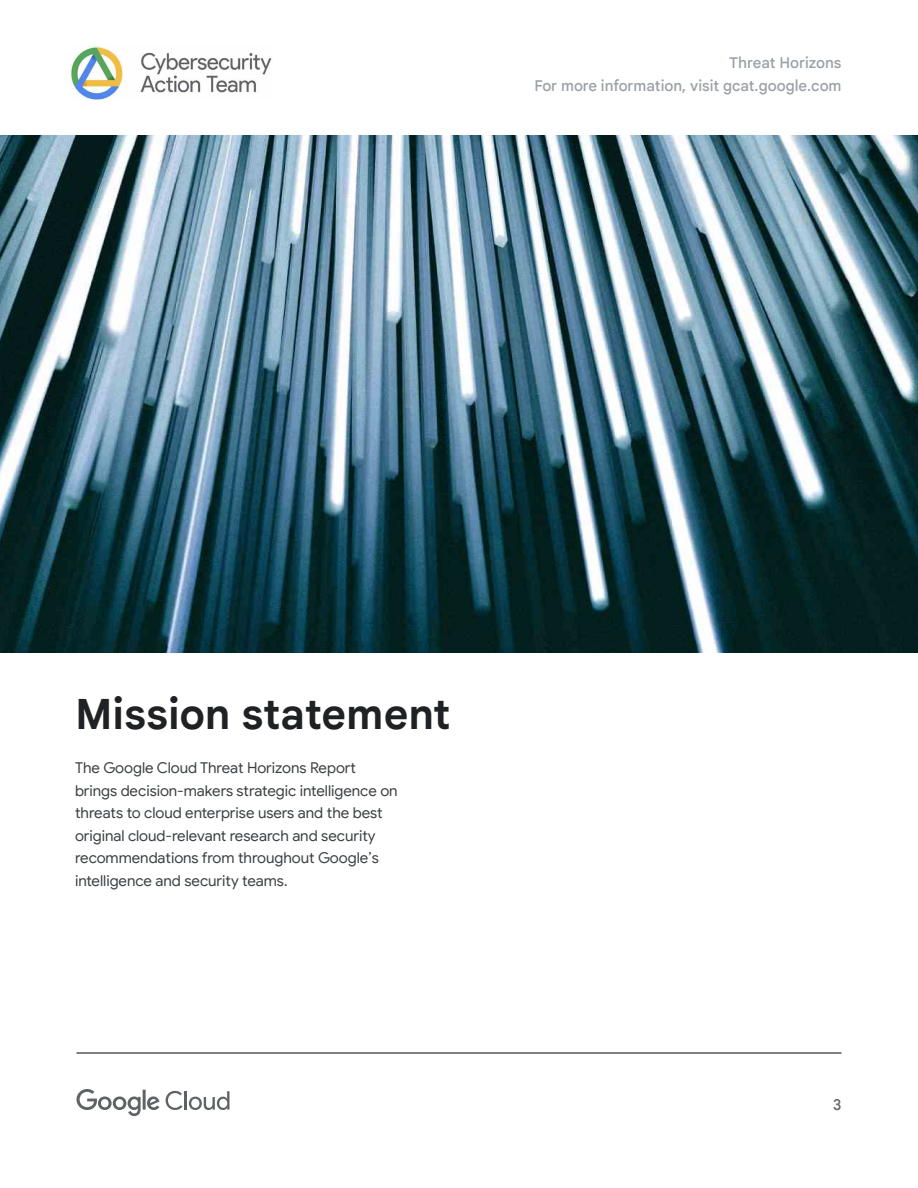
<style>
.page{position:relative;width:918px;height:1188px;background:#fff}
.page>*{position:absolute;margin:0;border:0;box-sizing:border-box;transform-origin:0 0}
.H2a_Headline{font:700 42px "Google Sans Text";letter-spacing:-.005em;color:#202124}
.B1_Body_Copy{font:15px/22.5px "Google Sans";color:#3c4043}
.t1{font:500 15px/22.5px "Google Sans Text";letter-spacing:-.005em;color:#9aa0a6;text-align:right}
.t2{font:500 15px "Google Sans Text";color:#5f6368}
</style>
<div class="page">
<svg style="left:76px;top:1089px;width:84px;height:27px"></svg>
<svg style="left:166px;top:1091px;width:64px;height:19px"></svg>
<hr style="left:76px;top:1053px;width:766px;height:1px;background:#000">
<img style="left:71px;top:45px;width:201px;height:55px">
<img style="left:0;top:135px;width:918px;height:517px">
<p class="t1" style="left:534px;top:52px;width:309px">Threat Horizons<br>For more information, visit gcat.google.com</p>
<p class="H2a_Headline" style="left:75px;top:682px;width:377px">Mission statement</p>
<p class="B1_Body_Copy" style="left:75px;top:757px;width:324px">The Google Cloud Threat Horizons Report brings decision-makers strategic intelligence on threats to cloud enterprise users and the best original cloud-relevant research and security recommendations from throughout Google’s intelligence and security teams.</p>
<p class="t2" style="left:833px;top:1093px;width:10px">3</p>
</div>
